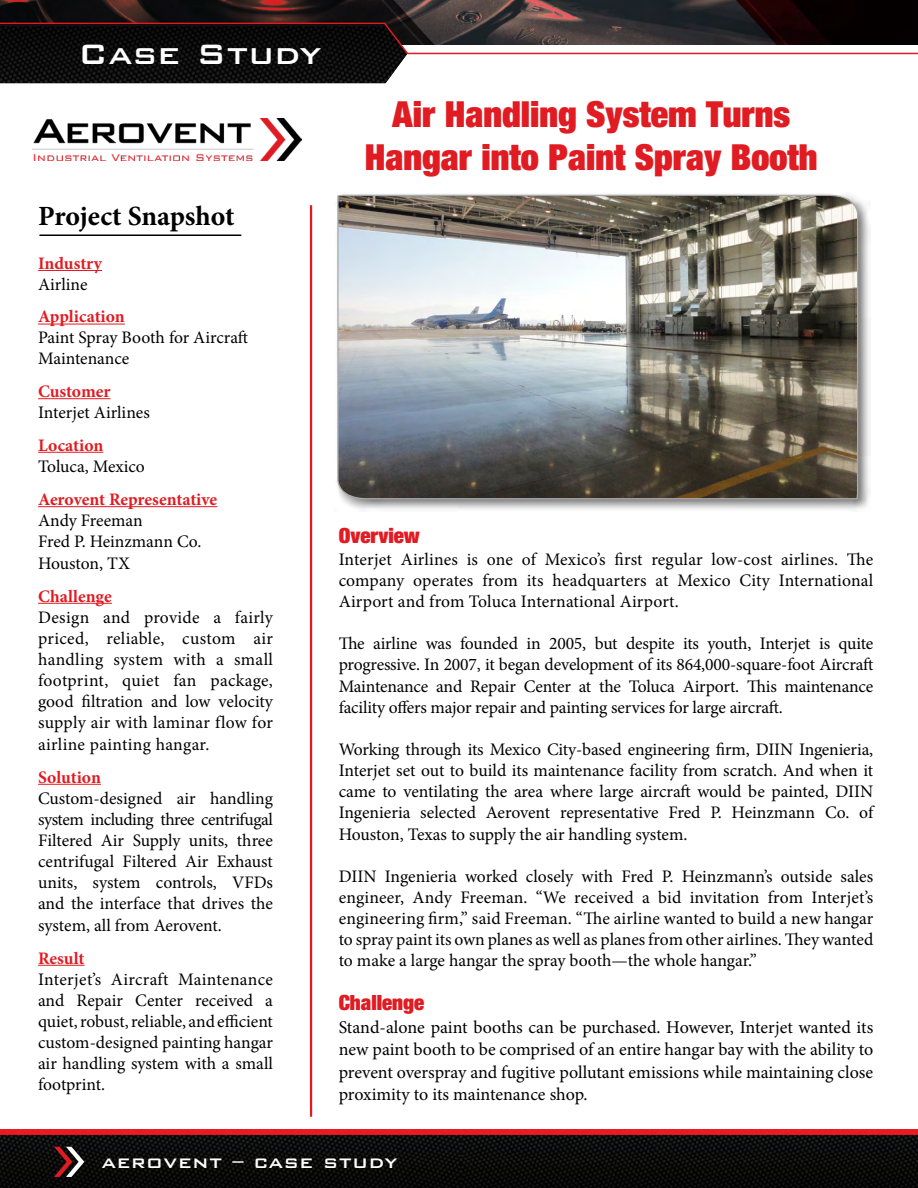
<style>
.page{position:relative;width:918px;height:1188px;background:#fff}
.page>*{position:absolute;margin:0;border:0;box-sizing:border-box;transform-origin:0 0}
.t1{font:500 37.5px "Bank Gothic BT";color:#fff}
.t2{font:900 expanded 36px/43.2px "Helvetica Neue";color:#e11b22;text-align:center}
.t3{font:700 27.75px "Minion Pro";letter-spacing:-.005em;color:#000}
.t4{font:500 22.5px "Bank Gothic BT";letter-spacing:.03em;color:#fff}
.t5{font:900 expanded 21px "Helvetica Neue";color:#e11b22}
.t6{font:18px/22.5px "Minion Pro";letter-spacing:-.005em;color:#000;text-align:justify}
.t7{font:17.7px/21.1px "Minion Pro";letter-spacing:-.005em;color:#000;text-align:justify}
.t8{font:17.55px/21.3px "Minion Pro";color:#000;text-align:justify}
.t9{font:700 17.55px "Minion Pro";letter-spacing:-.005em;color:#e11b22}
</style>
<div class="page">
<img style="left:0;top:0;width:918px;height:22px">
<svg style="left:0;top:22px;width:918px;height:61px"></svg>
<img style="left:0;top:1130px;width:918px;height:58px">
<svg style="left:54px;top:1147px;width:30px;height:30px"></svg>
<hr style="left:38px;top:270px;width:64px;height:1px;background:#e11b22">
<hr style="left:38px;top:324px;width:87px;height:1px;background:#e11b22">
<hr style="left:38px;top:398px;width:73px;height:1px;background:#e11b22">
<hr style="left:38px;top:452px;width:65px;height:1px;background:#e11b22">
<hr style="left:38px;top:506px;width:179px;height:1px;background:#e11b22">
<hr style="left:38px;top:603px;width:74px;height:1px;background:#e11b22">
<hr style="left:38px;top:784px;width:63px;height:1px;background:#e11b22">
<hr style="left:38px;top:965px;width:47px;height:1px;background:#e11b22">
<hr style="left:39px;top:234px;width:202px;height:2px;background:#000">
<div style="left:334px;top:191px;width:537px;height:321px;background:#000;opacity:.51"></div>
<img style="left:337px;top:194px;width:522px;height:307px">
<img style="left:33px;top:119px;width:268px;height:42px">
<hr style="left:310px;top:205px;width:2px;height:912px;background:#e11b22">
<h1 class="t1" style="left:78px;top:34px;width:245px">Case Study</h1>
<h3 class="t3" style="left:38px;top:196px;width:198px">Project Snapshot</h3>
<p class="t9" style="left:38px;top:251px;width:65px">Industry</p>
<p class="t8" style="left:38px;top:274px;width:51px">Airline</p>
<p class="t9" style="left:38px;top:304px;width:88px">Application</p>
<p class="t8" style="left:38px;top:327px;width:212px">Paint Spray Booth for Aircraft<br>Maintenance</p>
<p class="t9" style="left:38px;top:379px;width:74px">Customer</p>
<p class="t8" style="left:38px;top:402px;width:113px">Interjet Airlines</p>
<p class="t9" style="left:38px;top:433px;width:67px">Location</p>
<p class="t8" style="left:38px;top:456px;width:108px">Toluca, Mexico</p>
<p class="t9" style="left:38px;top:487px;width:181px">Aerovent Representative</p>
<p class="t8" style="left:38px;top:510px;width:165px;text-align:left">Andy Freeman<br>Fred P. Heinzmann Co.<br>Houston, TX</p>
<p class="t9" style="left:38px;top:584px;width:75px">Challenge</p>
<p class="t8" style="left:38px;top:606px;width:236px">Design and provide a fairly priced, reliable, custom air handling system with a small footprint, quiet fan package, good filtration and low velocity supply air with laminar flow for airline painting hangar.</p>
<p class="t9" style="left:38px;top:765px;width:64px">Solution</p>
<p class="t8" style="left:38px;top:787px;width:236px">Custom-designed air handling system including three centrifugal Filtered Air Supply units, three centrifugal Filtered Air Exhaust units, system controls, VFDs and the interface that drives the system, all from Aerovent.</p>
<p class="t9" style="left:38px;top:946px;width:48px">Result</p>
<p class="t8" style="left:38px;top:969px;width:236px">Interjet’s Aircraft Maintenance and Repair Center received a quiet, robust, reliable, and efficient custom-designed painting hangar air handling system with a small footprint.</p>
<h2 class="t2" style="left:365px;top:91px;width:454px">Air Handling System Turns<br>Hangar into Paint Spray Booth</h2>
<p class="t5" style="left:339px;top:523px;width:83px">Overview</p>
<p class="t7" style="left:339px;top:548px;width:536px">Interjet Airlines is one of Mexico’s first regular low-cost airlines. The company operates from its headquarters at Mexico City International Airport and from Toluca International Airport.</p>
<p class="t7" style="left:339px;top:633px;width:536px">The airline was founded in 2005, but despite its youth, Interjet is quite progressive. In 2007, it began development of its 864,000-square-foot Aircraft Maintenance and Repair Center at the Toluca Airport. This maintenance facility offers major repair and painting services for large aircraft.</p>
<p class="t7" style="left:339px;top:739px;width:536px">Working through its Mexico City-based engineering firm, DIIN Ingenieria, Interjet set out to build its maintenance facility from scratch. And when it came to ventilating the area where large aircraft would be painted, DIIN Ingenieria selected Aerovent representative Fred P. Heinzmann Co. of Houston, Texas to supply the air handling system.</p>
<p class="t7" style="left:339px;top:866px;width:536px">DIIN Ingenieria worked closely with Fred P. Heinzmann’s outside sales engineer, Andy Freeman. “We received a bid invitation from Interjet’s engineering firm,” said Freeman. “The airline wanted to build a new hangar to spray paint its own planes as well as planes from other airlines. They wanted to make a large hangar the spray booth—the whole hangar.”</p>
<p class="t5" style="left:339px;top:989px;width:87px">Challenge</p>
<p class="t6" style="left:339px;top:1016px;width:536px">Stand-alone paint booths can be purchased. However, Interjet wanted its new paint booth to be comprised of an entire hangar bay with the ability to prevent overspray and fugitive pollutant emissions while maintaining close proximity to its maintenance shop.</p>
<p class="t4" style="left:102px;top:1149px;width:298px">aerovent – case study</p>
</div>
